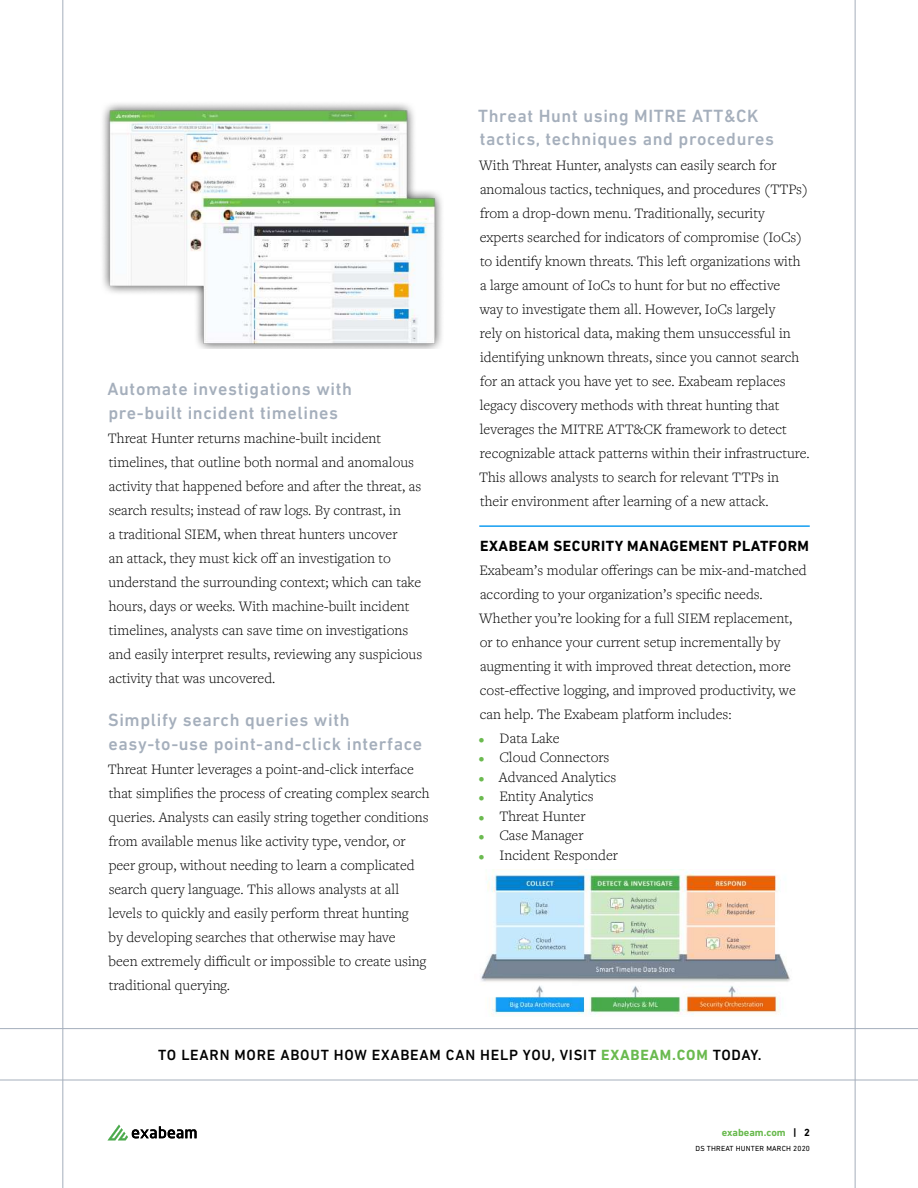
<style>
.page{position:relative;width:918px;height:1188px;background:#fff}
.page>*{position:absolute;margin:0;border:0;box-sizing:border-box;transform-origin:0 0}
.t1{font:500 18px/24px "DIN Next LT Pro";letter-spacing:.035em;color:#a5afbc}
.t2{font:300 15px/24px "Freight Text Pro";color:#000}
.t3{font:500 15px "DIN Next LT Pro";letter-spacing:.05em;color:#000}
.t4{font:700 15px "DIN Next LT Pro";letter-spacing:.035em;color:#000}
.t5{font:700 10.5px "DIN Next LT Pro";color:#6aba4f}
.t6{font:7.5px "DIN Next LT Pro";letter-spacing:.025em;color:#000}
.s1{font-size:12px;color:#6bba4f}
.s2{font-weight:700;color:#6aba4f}
.s3{color:#000}
</style>
<div class="page">
<hr style="left:0;top:1080px;width:918px;height:1px;background:#a5afbc">
<hr style="left:0;top:1028px;width:918px;height:1px;background:#a5afbc">
<img style="left:481px;top:870px;width:309px;height:145px">
<img style="left:102px;top:103px;width:340px;height:245px">
<hr style="left:479px;top:525px;width:331px;height:2px;background:#139df1">
<hr style="left:63px;top:0;width:1px;height:1188px;background:#a5afbc">
<hr style="left:855px;top:0;width:1px;height:1188px;background:#a5afbc">
<svg style="left:108px;top:1125px;width:89px;height:15px"></svg>
<p class="t1" style="left:108px;top:378px;width:246px">Automate investigations with pre-built incident timelines</p>
<p class="t2" style="left:108px;top:428px;width:316px">Threat Hunter returns machine-built incident timelines, that outline both normal and anomalous activity that happened before and after the threat, as search results; instead of raw logs. By contrast, in<br>a traditional SIEM, when threat hunters uncover<br>an attack, they must kick off an investigation to understand the surrounding context; which can take hours, days or weeks. With machine-built incident timelines, analysts can save time on investigations and easily interpret results, reviewing any suspicious activity that was uncovered.</p>
<p class="t1" style="left:108px;top:710px;width:316px">Simplify search queries with easy-to-use point-and-click interface</p>
<p class="t2" style="left:108px;top:759px;width:323px">Threat Hunter leverages a point-and-click interface that simplifies the process of creating complex search queries. Analysts can easily string together conditions from available menus like activity type, vendor, or peer group, without needing to learn a complicated search query language. This allows analysts at all levels to quickly and easily perform threat hunting<br>by developing searches that otherwise may have<br>been extremely difficult or impossible to create using traditional querying.</p>
<p class="t1" style="left:478px;top:105px;width:297px">Threat Hunt using MITRE ATT&amp;CK tactics, techniques and procedures</p>
<p class="t2" style="left:479px;top:154px;width:332px">With Threat Hunter, analysts can easily search for anomalous tactics, techniques, and procedures (TTPs) from a drop-down menu. Traditionally, security experts searched for indicators of compromise (IoCs) to identify known threats. This left organizations with a large amount of IoCs to hunt for but no effective<br>way to investigate them all. However, IoCs largely<br>rely on historical data, making them unsuccessful in identifying unknown threats, since you cannot search for an attack you have yet to see. Exabeam replaces legacy discovery methods with threat hunting that leverages the MITRE ATT&amp;CK framework to detect recognizable attack patterns within their infrastructure.<br>This allows analysts to search for relevant TTPs in their environment after learning of a new attack.</p>
<p class="t4" style="left:480px;top:540px;width:330px">EXABEAM SECURITY MANAGEMENT PLATFORM</p>
<p class="t2" style="left:479px;top:560px;width:329px">Exabeam’s modular offerings can be mix-and-matched according to your organization’s specific needs.<br>Whether you’re looking for a full SIEM replacement, or to enhance your current setup incrementally by augmenting it with improved threat detection, more cost-effective logging, and improved productivity, we can help. The Exabeam platform includes:</p>
<p class="t2" style="left:479px;top:727px;width:82px"><span class="s1">•</span> Data Lake</p>
<p class="t2" style="left:479px;top:747px;width:132px"><span class="s1">•</span> Cloud Connectors</p>
<p class="t2" style="left:479px;top:766px;width:139px"><span class="s1">•</span> Advanced Analytics</p>
<p class="t2" style="left:479px;top:786px;width:116px"><span class="s1">•</span> Entity Analytics</p>
<p class="t2" style="left:479px;top:805px;width:108px"><span class="s1">•</span> Threat Hunter</p>
<p class="t2" style="left:479px;top:825px;width:106px"><span class="s1">•</span> Case Manager</p>
<p class="t2" style="left:479px;top:844px;width:141px"><span class="s1">•</span> Incident Responder</p>
<p class="t3" style="left:158px;top:1050px;width:605px">TO LEARN MORE ABOUT HOW EXABEAM CAN HELP YOU, VISIT <span class="s2">EXABEAM.COM</span> TODAY.</p>
<p class="t5" style="left:722px;top:1129px;width:90px">exabeam.com <span class="s3">| 2</span></p>
<p class="t6" style="left:696px;top:1144px;width:116px">DS THREAT HUNTER MARCH 2020</p>
</div>
